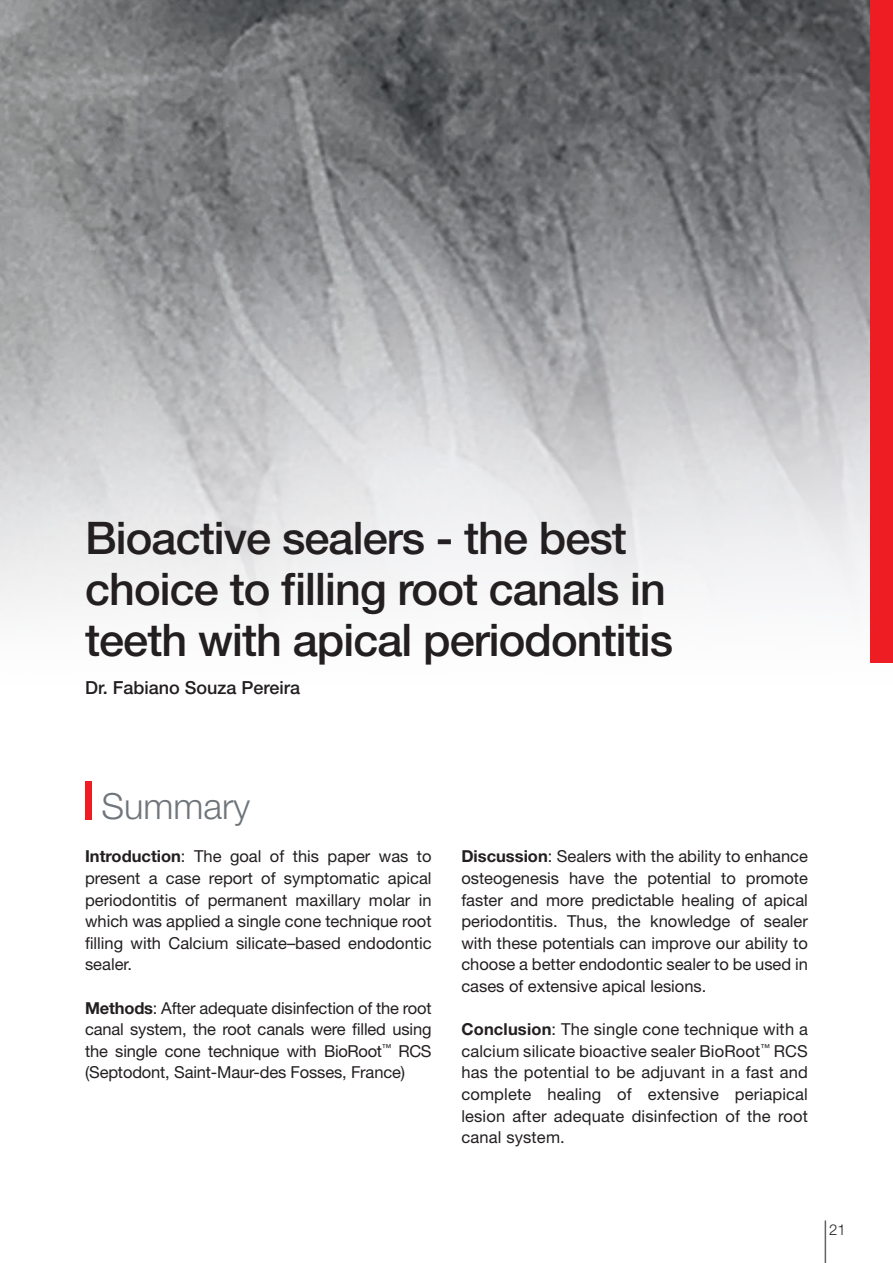
<style>
.page{position:relative;width:893px;height:1263px;background:#fff}
.page>*{position:absolute;margin:0;border:0;box-sizing:border-box;transform-origin:0 0}
.t1{font:500 45px/51px "Helvetica Neue LT Std";letter-spacing:-.02em;color:#231f20}
.t2{font:300 36px "Helvetica Neue LT Std";color:#6f757a}
.t3{font:500 18px "Helvetica Neue LT Std";color:#231f20}
.t4{font:16.5px/21.6px "Helvetica Neue LT Std";color:#231f20;text-align:justify}
.t5{font:300 15px "Helvetica Neue LT Std";color:#231f20}
.s1{font-weight:700}
</style>
<div class="page">
<hr style="left:825px;top:1220px;width:1px;height:43px;background:#636366">
<img style="left:0;top:0;width:893px;height:663px">
<div style="left:871px;top:0;width:22px;height:662px;background:#ee1d23"></div>
<div style="left:85px;top:781px;width:6px;height:38px;background:#ee1d23"></div>
<h1 class="t1" style="left:85px;top:512px;width:590px">Bioactive sealers - the best choice to filling root canals in teeth with apical periodontitis</h1>
<p class="t3" style="left:85px;top:677px;width:217px">Dr. Fabiano Souza Pereira</p>
<h2 class="t2" style="left:101px;top:784px;width:150px">Summary</h2>
<p class="t4" style="left:85px;top:845px;width:348px"><span class="s1">Introduction</span>: The goal of this paper was to present a case report of symptomatic apical periodontitis of permanent maxillary molar in which was applied a single cone technique root filling with Calcium silicate–based endodontic sealer.</p>
<p class="t4" style="left:85px;top:997px;width:348px"><span class="s1">Methods</span>: After adequate disinfection of the root canal system, the root canals were filled using the single cone technique with BioRoot<sup>™</sup> RCS (Septodont, Saint-Maur-des Fosses, France)</p>
<p class="t4" style="left:461px;top:845px;width:348px"><span class="s1">Discussion</span>: Sealers with the ability to enhance osteogenesis have the potential to promote faster and more predictable healing of apical periodontitis. Thus, the knowledge of sealer with these potentials can improve our ability to choose a better endodontic sealer to be used in cases of extensive apical lesions.</p>
<p class="t4" style="left:461px;top:1018px;width:348px"><span class="s1">Conclusion</span>: The single cone technique with a calcium silicate bioactive sealer BioRoot<sup>™</sup> RCS has the potential to be adjuvant in a fast and complete healing of extensive periapical lesion after adequate disinfection of the root canal system.</p>
<p class="t5" style="left:829px;top:1221px;width:18px">21</p>
</div>
